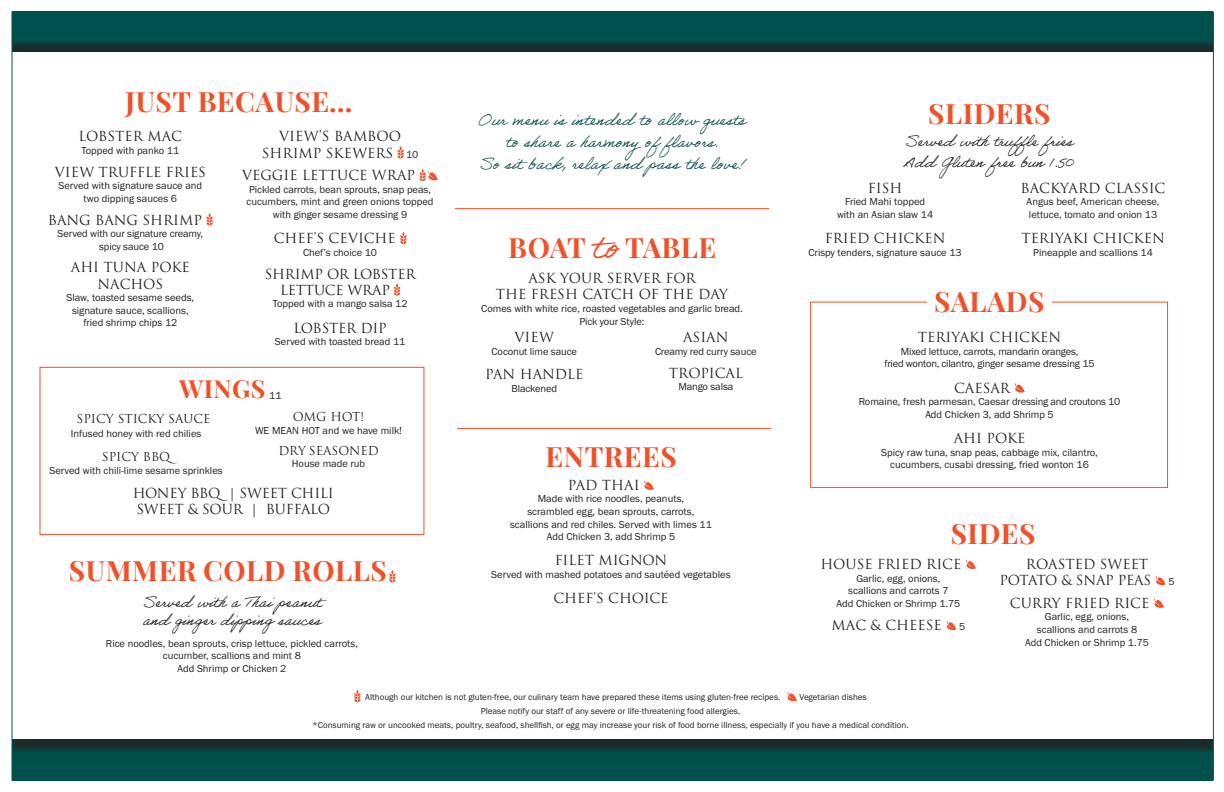
<style>
.page{position:relative;width:1224px;height:792px;background:#fff}
.page>*{position:absolute;margin:0;border:0;box-sizing:border-box;transform-origin:0 0}
.t1{font:700 28px "Playfair Display";letter-spacing:.02em;color:#f05129}
.t2{font:700 28px "Playfair Display";color:#f05129}
.t3{font:700 25px "Playfair Display";letter-spacing:.02em;color:#f05129}
.t4{font:15.9px/22px "Adobe Handwriting Ernie";color:#0f524d;text-align:center}
.t5{font:15px/18px "Adobe Handwriting Ernie";color:#231f20}
.t6{font:13.5px/16.2px "Trajan Pro";color:#231f20;text-align:center}
.t7{font:13.5px/16.2px "Trajan Pro";letter-spacing:-.02em;color:#231f20}
.t8{font:12px "Trajan Pro";color:#231f20}
.t9{font:10.5px/12.6px "Franklin Gothic URW Boo";color:#231f20;text-align:center}
.t10{font:10.5px/12.6px "Franklin Gothic URW Boo";letter-spacing:-.02em;color:#231f20;text-align:center}
.t11{font:9px/14px "Franklin Gothic URW Boo";color:#231f20;text-align:center}
.s1{font-family:"Franklin Gothic URW Boo";font-size:10.5px}
.s2{font-family:"Adobe Handwriting Ernie";font-weight:400;font-size:35px}
</style>
<div class="page">
<div style="left:10px;top:710px;width:1204px;height:70px;background:#00514d"></div>
<div style="left:10px;top:12px;width:1204px;height:70px;background:#00514d"></div>
<div style="left:5px;top:38px;width:1219px;height:63px;background:#231f20;opacity:.75"></div>
<div style="left:6px;top:57px;width:1213px;height:698px;background:#231f20;opacity:.75"></div>
<div style="left:12px;top:53px;width:1202px;height:686px;background:#fff"></div>
<div style="left:0;top:0;width:12px;height:792px;background:#fff"></div>
<div style="left:1214px;top:0;width:10px;height:792px;background:#fff"></div>
<svg style="left:206px;top:213px;width:7px;height:13px"></svg>
<svg style="left:397px;top:146px;width:7px;height:13px"></svg>
<svg style="left:419px;top:169px;width:19px;height:12px"></svg>
<svg style="left:400px;top:232px;width:7px;height:12px"></svg>
<svg style="left:394px;top:284px;width:6px;height:12px"></svg>
<svg style="left:810px;top:301px;width:359px;height:187px"></svg>
<svg style="left:354px;top:690px;width:7px;height:12px"></svg>
<svg style="left:787px;top:692px;width:10px;height:9px"></svg>
<svg style="left:966px;top:560px;width:10px;height:9px"></svg>
<svg style="left:1156px;top:576px;width:10px;height:9px"></svg>
<svg style="left:1154px;top:599px;width:10px;height:9px"></svg>
<svg style="left:389px;top:570px;width:7px;height:13px"></svg>
<hr style="left:457px;top:428px;width:314px;height:1px;background:#f05129">
<hr style="left:455px;top:208px;width:314px;height:1px;background:#f05129">
<svg style="left:1015px;top:383px;width:10px;height:10px"></svg>
<div style="left:39px;top:367px;width:385px;height:168px;border:1px solid #f05129"></div>
<svg style="left:644px;top:481px;width:10px;height:9px"></svg>
<svg style="left:947px;top:621px;width:10px;height:9px"></svg>
<p class="t1" style="left:125px;top:79px;width:229px">JUST BECAUSE…</p>
<p class="t6" style="left:79px;top:128px;width:105px">LOBSTER MAC</p>
<p class="t9" style="left:81px;top:144px;width:99px">Topped with panko 11</p>
<p class="t6" style="left:55px;top:164px;width:153px">VIEW TRUFFLE FRIES</p>
<p class="t9" style="left:58px;top:179px;width:145px">Served with signature sauce and two dipping sauces 6</p>
<p class="t6" style="left:48px;top:211px;width:156px">BANG BANG SHRIMP</p>
<p class="t9" style="left:58px;top:227px;width:147px">Served with our signature creamy, spicy sauce 10</p>
<p class="t6" style="left:71px;top:259px;width:120px">AHI TUNA POKE<br>NACHOS</p>
<p class="t9" style="left:67px;top:291px;width:129px">Slaw, toasted sesame seeds, signature sauce, scallions, fried shrimp chips 12</p>
<p class="t6" style="left:262px;top:128px;width:158px">VIEW’S BAMBOO<br>SHRIMP SKEWERS <span class="s1">10</span></p>
<p class="t6" style="left:242px;top:167px;width:175px">VEGGIE LETTUCE WRAP</p>
<p class="t9" style="left:247px;top:183px;width:189px">Pickled carrots, bean sprouts, snap peas, cucumbers, mint and green onions topped with ginger sesame dressing 9</p>
<p class="t6" style="left:274px;top:230px;width:124px">CHEF’S CEVICHE</p>
<p class="t9" style="left:303px;top:246px;width:75px">Chef’s choice 10</p>
<p class="t7" style="left:280px;top:265px;width:137px;text-indent:-15px">SHRIMP OR LOBSTER<br>LETTUCE WRAP</p>
<p class="t9" style="left:273px;top:297px;width:136px">Topped with a mango salsa 12</p>
<p class="t6" style="left:293px;top:319px;width:95px">LOBSTER DIP</p>
<p class="t9" style="left:275px;top:335px;width:132px">Served with toasted bread 11</p>
<p class="t3" style="left:179px;top:369px;width:88px">WINGS</p>
<p class="t9" style="left:269px;top:389px;width:14px">11</p>
<p class="t8" style="left:77px;top:411px;width:135px">SPICY STICKY SAUCE</p>
<p class="t9" style="left:71px;top:427px;width:132px">Infused honey with red chilies</p>
<p class="t8" style="left:102px;top:449px;width:77px">SPICY BBQ</p>
<p class="t9" style="left:49px;top:464px;width:175px">Served with chili-lime sesame sprinkles</p>
<p class="t8" style="left:293px;top:409px;width:73px">OMG HOT!</p>
<p class="t9" style="left:255px;top:424px;width:148px">WE MEAN HOT and we have milk!</p>
<p class="t8" style="left:278px;top:443px;width:102px">DRY SEASONED</p>
<p class="t9" style="left:292px;top:457px;width:75px">House made rub</p>
<p class="t6" style="left:133px;top:485px;width:203px;text-align:left">HONEY BBQ| SWEET CHILI<br>SWEET &amp; SOUR | BUFFALO</p>
<p class="t1" style="left:69px;top:548px;width:319px">SUMMER COLD ROLLS</p>
<p class="t5" style="left:143px;top:593px;width:180px">Served with a Thai peanut and ginger dipping sauces</p>
<p class="t9" style="left:106px;top:637px;width:254px">Rice noodles, bean sprouts, crisp lettuce, pickled carrots, cucumber, scallions and mint 8<br>Add Shrimp or Chicken 2</p>
<p class="t4" style="left:478px;top:109px;width:269px">Our menu is intended to allow guests to share a harmonyof flavors.<br>So sit back, relax and pass the love!</p>
<p class="t1" style="left:928px;top:91px;width:124px">SLIDERS</p>
<p class="t5" style="left:905px;top:132px;width:170px">Served with truffle fries</p>
<p class="t5" style="left:904px;top:153px;width:172px">Add Gluten free bun 1.50</p>
<p class="t6" style="left:868px;top:180px;width:36px">FISH</p>
<p class="t9" style="left:837px;top:195px;width:98px">Fried Mahi topped with an Asian slaw 14</p>
<p class="t6" style="left:825px;top:230px;width:122px">FRIED CHICKEN</p>
<p class="t9" style="left:809px;top:246px;width:155px">Crispy tenders, signature sauce 13</p>
<p class="t6" style="left:1021px;top:180px;width:146px">BACKYARD CLASSIC</p>
<p class="t9" style="left:1027px;top:195px;width:134px;text-align:left">Angus beef, American cheese, lettuce, tomato and onion 13</p>
<p class="t6" style="left:1021px;top:230px;width:145px">TERIYAKI CHICKEN</p>
<p class="t2" style="left:508px;top:226px;width:209px">BOAT <span class="s2">to</span> TABLE</p>
<p class="t9" style="left:1033px;top:246px;width:121px">Pineapple and scallions 14</p>
<p class="t6" style="left:496px;top:270px;width:234px">ASK YOUR SERVER FOR<br>THE FRESH CATCH OF THE DAY</p>
<p class="t9" style="left:481px;top:302px;width:263px">Comes with white rice, roasted vegetables and garlic bread.<br>Pick your Style:</p>
<p class="t1" style="left:934px;top:279px;width:112px">SALADS</p>
<p class="t6" style="left:515px;top:329px;width:41px">VIEW</p>
<p class="t9" style="left:492px;top:345px;width:87px">Coconut lime sauce</p>
<p class="t6" style="left:485px;top:366px;width:100px">PAN HANDLE</p>
<p class="t9" style="left:511px;top:382px;width:47px">Blackened</p>
<p class="t6" style="left:683px;top:329px;width:47px">ASIAN</p>
<p class="t9" style="left:655px;top:345px;width:103px">Creamy red curry sauce</p>
<p class="t6" style="left:669px;top:365px;width:76px">TROPICAL</p>
<p class="t9" style="left:678px;top:380px;width:57px">Mango salsa</p>
<p class="t1" style="left:546px;top:435px;width:133px">ENTREES</p>
<p class="t6" style="left:568px;top:477px;width:73px">PAD THAI</p>
<p class="t9" style="left:510px;top:492px;width:203px">Made with rice noodles, peanuts,<br>scrambled egg, bean sprouts, carrots, scallions and red chiles. Served with limes 11<br>Add Chicken 3, add Shrimp 5</p>
<p class="t6" style="left:555px;top:552px;width:114px">FILET MIGNON</p>
<p class="t9" style="left:491px;top:568px;width:241px">Served with mashed potatoes and sautéed vegetables</p>
<p class="t6" style="left:553px;top:590px;width:117px">CHEF’S CHOICE</p>
<p class="t6" style="left:918px;top:329px;width:145px">TERIYAKI CHICKEN</p>
<p class="t10" style="left:884px;top:345px;width:212px">Mixed lettuce, carrots, mandarin oranges,<br>fried wonton, cilantro, ginger sesame dressing 15</p>
<p class="t6" style="left:954px;top:379px;width:57px">CAESAR</p>
<p class="t9" style="left:859px;top:395px;width:263px">Romaine, fresh parmesan, Caesar dressing and croutons 10<br>Add Chicken 3, add Shrimp 5</p>
<p class="t6" style="left:954px;top:430px;width:73px">AHI POKE</p>
<p class="t9" style="left:881px;top:446px;width:218px">Spicy raw tuna, snap peas, cabbage mix, cilantro, cucumbers, cusabi dressing, fried wonton 16</p>
<p class="t1" style="left:951px;top:512px;width:86px">SIDES</p>
<p class="t6" style="left:821px;top:556px;width:142px">HOUSE FRIED RICE</p>
<p class="t9" style="left:836px;top:572px;width:125px">Garlic, egg, onions, scallions and carrots 7<br>Add Chicken or Shrimp 1.75</p>
<p class="t6" style="left:999px;top:556px;width:153px;text-align:right">ROASTED SWEET<br>POTATO &amp; SNAP PEAS</p>
<p class="t6" style="left:1010px;top:595px;width:141px">CURRY FRIED RICE</p>
<p class="t9" style="left:1025px;top:610px;width:125px">Garlic, egg, onions, scallions and carrots 8<br>Add Chicken or Shrimp 1.75</p>
<p class="t6" style="left:831px;top:617px;width:112px">MAC &amp; CHEESE</p>
<p class="t9" style="left:959px;top:620px;width:8px">5</p>
<p class="t9" style="left:1169px;top:575px;width:8px">5</p>
<p class="t11" style="left:365px;top:690px;width:417px">Although our kitchen is not gluten-free, our culinary team have prepared these items using gluten-free recipes.</p>
<p class="t11" style="left:800px;top:690px;width:69px">Vegetarian dishes</p>
<p class="t11" style="left:312px;top:704px;width:598px">Please notify our staff of any severe or life-threatening food allergies.<br>*Consuming raw or uncooked meats, poultry, seafood, shellfish, or egg may increase your risk of food borne illness, especially if you have a medical condition.</p>
</div>
